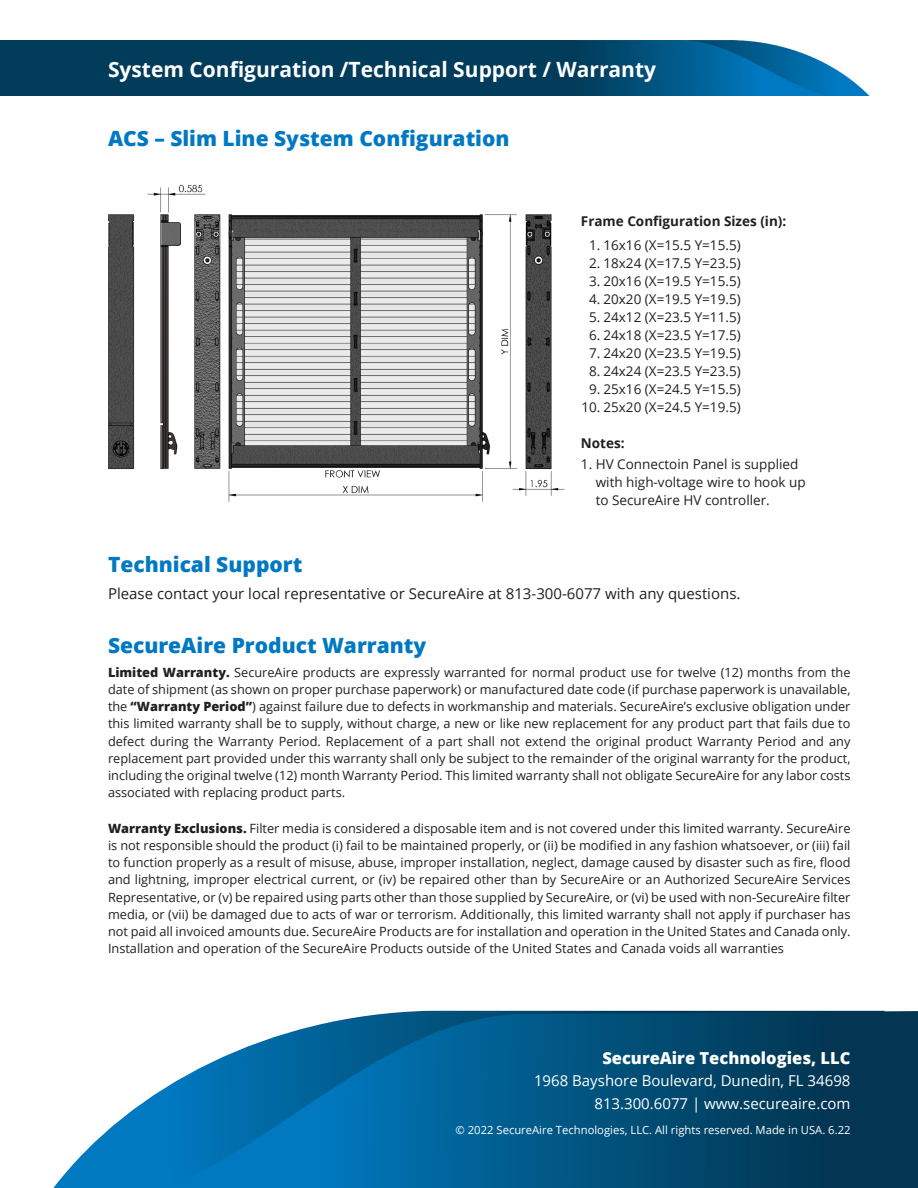
<style>
.page{position:relative;width:918px;height:1188px;background:#fff}
.page>*{position:absolute;margin:0;border:0;box-sizing:border-box;transform-origin:0 0}
.Subhead-2{font:800 21px "Open Sans";color:#0079c2}
.t1{font:700 21px "Open Sans";color:#fff}
.t2{font:800 16.5px "Open Sans";color:#fff}
.Subhead-2-2{font:15px "Open Sans";color:#231f20}
.t3{font:15px "Open Sans";color:#fff}
.Body_Copy{font:13.5px/18px "Open Sans";color:#231f20}
.Body_Copy-2{font:700 13.5px "Open Sans";color:#231f20}
.Body_Copy-3{font:12.75px/17.2px "Open Sans";color:#231f20;text-align:justify}
.t4{font:11.25px "Open Sans";color:#fff}
.s1{font-weight:800}
</style>
<div class="page">
<div style="left:0;top:40px;width:656px;height:56px;background:#023c5b"></div>
<img style="left:598px;top:40px;width:272px;height:56px">
<svg style="left:53px;top:1088px;width:112px;height:100px"></svg>
<svg style="left:165px;top:1010px;width:753px;height:178px;background:#0f5e8a"></svg>
<img style="left:108px;top:184px;width:457px;height:318px">
<p class="t1" style="left:108px;top:54px;width:550px">System Configuration /Technical Support / Warranty</p>
<p class="Subhead-2" style="left:108px;top:122px;width:403px">ACS – Slim Line System Configuration</p>
<p class="Body_Copy-2" style="left:581px;top:211px;width:207px">Frame Configuration Sizes (in):</p>
<p class="Body_Copy" style="left:589px;top:235px;width:153px">1. 16x16 (X=15.5 Y=15.5)</p>
<p class="Body_Copy" style="left:589px;top:253px;width:153px">2. 18x24 (X=17.5 Y=23.5)</p>
<p class="Body_Copy" style="left:589px;top:271px;width:153px">3. 20x16 (X=19.5 Y=15.5)</p>
<p class="Body_Copy" style="left:589px;top:289px;width:153px">4. 20x20 (X=19.5 Y=19.5)</p>
<p class="Body_Copy" style="left:589px;top:307px;width:153px">5. 24x12 (X=23.5 Y=11.5)</p>
<p class="Body_Copy" style="left:589px;top:325px;width:153px">6. 24x18 (X=23.5 Y=17.5)</p>
<p class="Body_Copy" style="left:589px;top:343px;width:153px">7. 24x20 (X=23.5 Y=19.5)</p>
<p class="Body_Copy" style="left:589px;top:361px;width:153px">8. 24x24 (X=23.5 Y=23.5)</p>
<p class="Body_Copy" style="left:589px;top:379px;width:153px">9. 25x16 (X=24.5 Y=15.5)</p>
<p class="Body_Copy" style="left:581px;top:397px;width:161px">10. 25x20 (X=24.5 Y=19.5)</p>
<p class="Body_Copy-2" style="left:581px;top:433px;width:45px">Notes:</p>
<p class="Body_Copy" style="left:596px;top:454px;width:212px;text-indent:-15px">1. HV Connectoin Panel is supplied with high-voltage wire to hook up to SecureAire HV controller.</p>
<p class="Subhead-2" style="left:108px;top:549px;width:196px">Technical Support</p>
<p class="Subhead-2-2" style="left:108px;top:584px;width:634px">Please contact your local representative or SecureAire at 813-300-6077 with any questions.</p>
<p class="Subhead-2" style="left:108px;top:630px;width:320px">SecureAire Product Warranty</p>
<p class="Body_Copy-3" style="left:108px;top:663px;width:744px"><span class="s1">Limited Warranty.</span> SecureAire products are expressly warranted for normal product use for twelve (12) months from the date of shipment (as shown on proper purchase paperwork) or manufactured date code (if purchase paperwork is unavailable, the <span class="s1">“Warranty Period”</span>) against failure due to defects in workmanship and materials. SecureAire’s exclusive obligation under this limited warranty shall be to supply, without charge, a new or like new replacement for any product part that fails due to defect during the Warranty Period. Replacement of a part shall not extend the original product Warranty Period and any replacement part provided under this warranty shall only be subject to the remainder of the original warranty for the product, including the original twelve (12) month Warranty Period. This limited warranty shall not obligate SecureAire for any labor costs associated with replacing product parts.</p>
<p class="Body_Copy-3" style="left:108px;top:819px;width:744px"><span class="s1">Warranty Exclusions.</span> Filter media is considered a disposable item and is not covered under this limited warranty. SecureAire is not responsible should the product (i) fail to be maintained properly, or (ii) be modified in any fashion whatsoever, or (iii) fail to function properly as a result of misuse, abuse, improper installation, neglect, damage caused by disaster such as fire, flood and lightning, improper electrical current, or (iv) be repaired other than by SecureAire or an Authorized SecureAire Services Representative, or (v) be repaired using parts other than those supplied by SecureAire, or (vi) be used with non-SecureAire filter media, or (vii) be damaged due to acts of war or terrorism. Additionally, this limited warranty shall not apply if purchaser has not paid all invoiced amounts due. SecureAire Products are for installation and operation in the United States and Canada only.<br>Installation and operation of the SecureAire Products outside of the United States and Canada voids all warranties</p>
<p class="t2" style="left:602px;top:1045px;width:250px">SecureAire Technologies, LLC</p>
<p class="t3" style="left:534px;top:1070px;width:318px">1968 Bayshore Boulevard, Dunedin, FL 34698</p>
<p class="t3" style="left:594px;top:1093px;width:258px">813.300.6077 | www.secureaire.com</p>
<p class="t4" style="left:456px;top:1122px;width:396px">© 2022 SecureAire Technologies, LLC. All rights reserved. Made in USA. 6.22</p>
</div>
